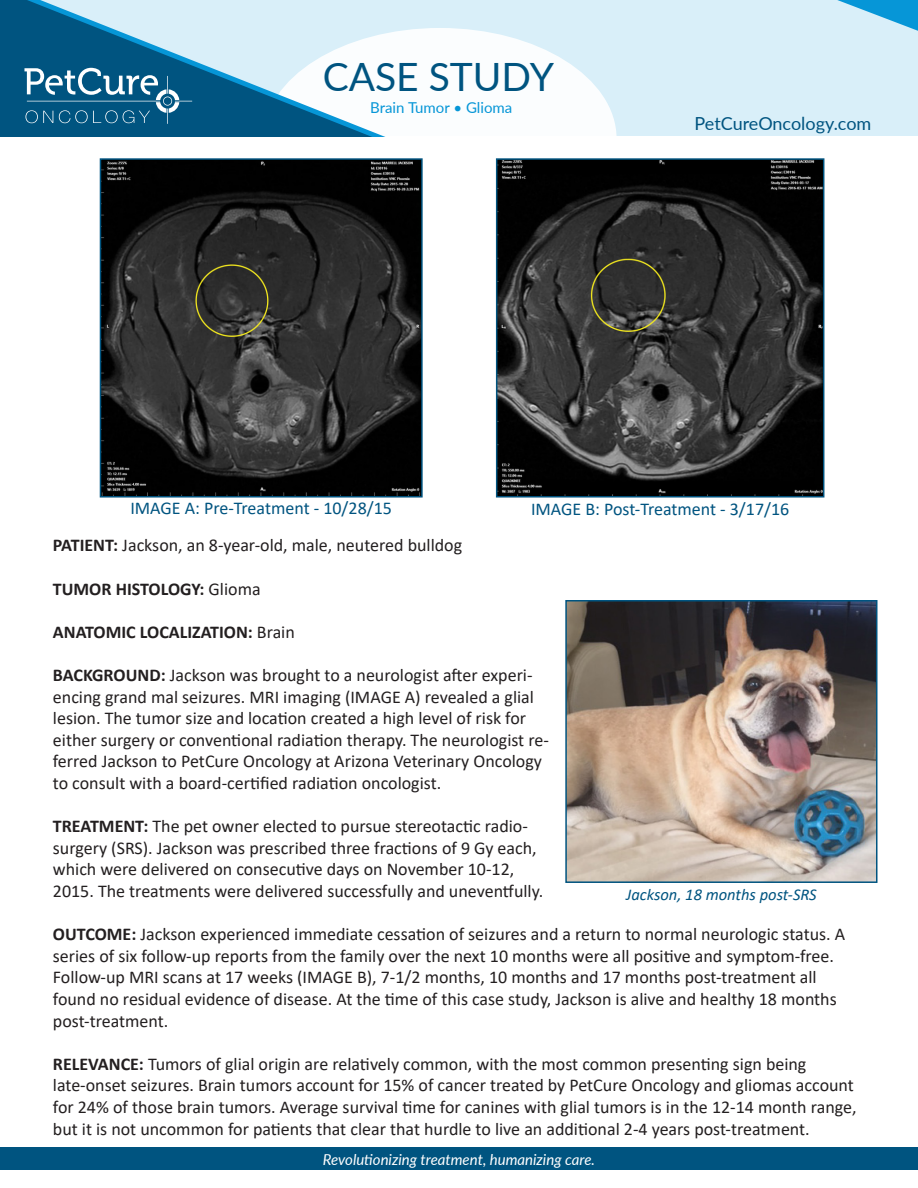
<style>
.page{position:relative;width:918px;height:1188px;background:#fff}
.page>*{position:absolute;margin:0;border:0;box-sizing:border-box;transform-origin:0 0}
.t1{font:39px "Lato";color:#005480}
.t2{font:18px/21.6px "Calibri";color:#231f20}
.t3{font:18px "Calibri";color:#005480}
.t4{font:700 18px "Calibri";color:#231f20}
.t5{font:18px "Lato";letter-spacing:-.005em;color:#005480}
.t6{font:italic 16.5px "Calibri";color:#005480}
.t7{font:italic 15px "Lato";color:#fff}
.t8{font:15px "Lato";color:#0696d7}
.s1{font-weight:700}
.s2{font-weight:400}
</style>
<div class="page">
<div style="left:0;top:0;width:918px;height:136px;background:#d9eff9"></div>
<div style="left:0;top:1148px;width:918px;height:22px;background:#005480"></div>
<svg style="left:837px;top:0;width:81px;height:31px"></svg>
<div style="left:263px;top:28px;width:354px;height:221px;background:#fff;border-radius:50%"></div>
<svg style="left:0;top:0;width:427px;height:137px"></svg>
<svg style="left:24px;top:68px;width:168px;height:56px;background:#2b7195"></svg>
<img style="left:103px;top:161px;width:317px;height:334px">
<div style="left:100px;top:158px;width:323px;height:340px;border:2px solid #005480"></div>
<img style="left:499px;top:161px;width:322px;height:334px">
<div style="left:496px;top:158px;width:328px;height:340px;border:2px solid #005480"></div>
<img style="left:568px;top:603px;width:307px;height:277px">
<div style="left:565px;top:600px;width:313px;height:283px;border:2px solid #005480"></div>
<p class="t1" style="left:323px;top:49px;width:233px">CASE STUDY</p>
<p class="t8" style="left:370px;top:97px;width:144px">Brain Tumor • Glioma</p>
<p class="t5" style="left:695px;top:110px;width:178px">PetCureOncology.com</p>
<p class="t3" style="left:130px;top:496px;width:263px">IMAGE A: Pre-Treatment - 10/28/15</p>
<p class="t3" style="left:531px;top:496px;width:260px">IMAGE B: Post-Treatment - 3/17/16</p>
<p class="t2" style="left:53px;top:534px;width:411px"><span class="s1">PATIENT:</span> Jackson, an 8-year-old, male, neutered bulldog</p>
<p class="t4" style="left:53px;top:576px;width:209px">TUMOR HISTOLOGY: <span class="s2">Glioma</span></p>
<p class="t4" style="left:53px;top:619px;width:243px">ANATOMIC LOCALIZATION: <span class="s2">Brain</span></p>
<p class="t2" style="left:53px;top:664px;width:498px"><span class="s1">BACKGROUND:</span> Jackson was brought to a neurologist after experi&shy;encing grand mal seizures. MRI imaging (IMAGE A) revealed a glial lesion. The tumor size and location created a high level of risk for either surgery or conventional radiation therapy. The neurologist re&shy;ferred Jackson to PetCure Oncology at Arizona Veterinary Oncology to consult with a board-certified radiation oncologist.</p>
<p class="t2" style="left:53px;top:815px;width:492px"><span class="s1">TREATMENT:</span> The pet owner elected to pursue stereotactic radio&shy;surgery (SRS). Jackson was prescribed three fractions of 9 Gy each, which were delivered on consecutive days on November 10-12, 2015. The treatments were delivered successfully and uneventfully.</p>
<p class="t2" style="left:53px;top:923px;width:794px"><span class="s1">OUTCOME:</span> Jackson experienced immediate cessation of seizures and a return to normal neurologic status. A series of six follow-up reports from the family over the next 10 months were all positive and symptom-free.<br>Follow-up MRI scans at 17 weeks (IMAGE B), 7-1/2 months, 10 months and 17 months post-treatment all found no residual evidence of disease. At the time of this case study, Jackson is alive and healthy 18 months post-treatment.</p>
<p class="t2" style="left:53px;top:1053px;width:805px"><span class="s1">RELEVANCE:</span> Tumors of glial origin are relatively common, with the most common presenting sign being late-onset seizures. Brain tumors account for 15% of cancer treated by PetCure Oncology and gliomas account for 24% of those brain tumors. Average survival time for canines with glial tumors is in the 12-14 month range, but it is not uncommon for patients that clear that hurdle to live an additional 2-4 years post-treatment.</p>
<p class="t6" style="left:626px;top:883px;width:192px">Jackson, 18 months post-SRS</p>
<p class="t7" style="left:323px;top:1149px;width:274px">Revolutionizing treatment, humanizing care.</p>
</div>
